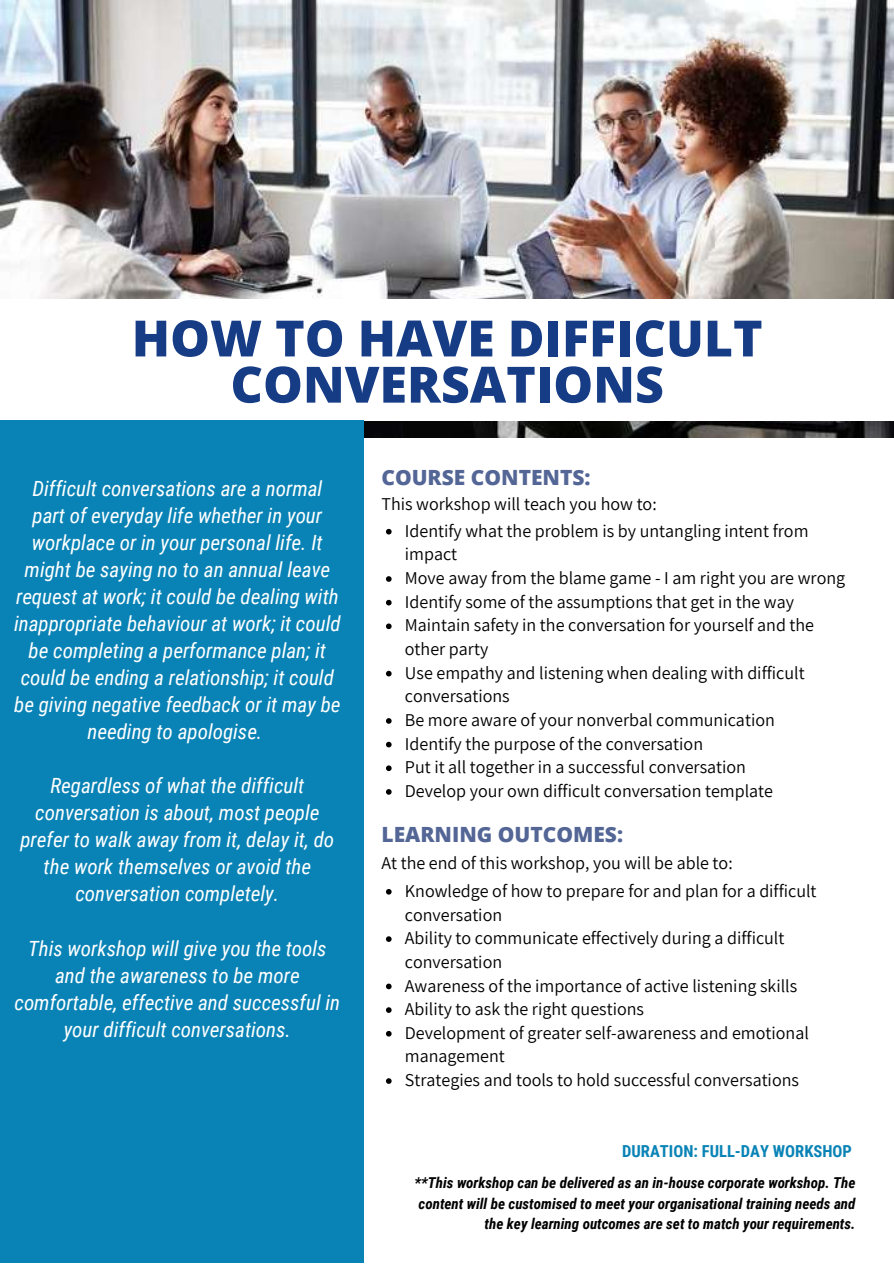
<style>
.page{position:relative;width:894px;height:1264px;background:#fff}
.page>*{position:absolute;margin:0;border:0;box-sizing:border-box;transform-origin:0 0}
.t1{font:800 50.1px/46.2px "Open Sans";color:#163c86;text-align:center}
.t2{font:italic 21px/27px "Roboto Condensed";color:#fff;text-align:center}
.t3{font:800 21px "Open Sans";color:#546696}
.t4{font:18px/23.7px "Assistant";color:#000}
.t5{font:700 16.5px "Roboto Condensed";color:#0983b6}
.t6{font:italic 700 15px/20.2px "Roboto Condensed";color:#000;text-align:right}
</style>
<div class="page">
<img style="left:0;top:0;width:893px;height:437px">
<div style="left:0;top:299px;width:893px;height:122px;background:#fff"></div>
<div style="left:0;top:420px;width:364px;height:842px;background:#0983b6"></div>
<svg style="left:386px;top:529px;width:5px;height:5px"></svg>
<svg style="left:386px;top:576px;width:5px;height:6px"></svg>
<svg style="left:386px;top:600px;width:5px;height:5px"></svg>
<svg style="left:386px;top:623px;width:5px;height:6px"></svg>
<svg style="left:386px;top:670px;width:5px;height:6px"></svg>
<svg style="left:386px;top:718px;width:5px;height:5px"></svg>
<svg style="left:386px;top:741px;width:5px;height:6px"></svg>
<svg style="left:386px;top:765px;width:5px;height:6px"></svg>
<svg style="left:386px;top:789px;width:5px;height:5px"></svg>
<svg style="left:386px;top:889px;width:5px;height:5px"></svg>
<svg style="left:386px;top:936px;width:5px;height:5px"></svg>
<svg style="left:386px;top:983px;width:5px;height:6px"></svg>
<svg style="left:386px;top:1007px;width:5px;height:5px"></svg>
<svg style="left:386px;top:1030px;width:5px;height:6px"></svg>
<svg style="left:386px;top:1078px;width:5px;height:5px"></svg>
<h1 class="t1" style="left:132px;top:314px;width:632px">HOW TO HAVE DIFFICULT<br>CONVERSATIONS</h1>
<p class="t2" style="left:14px;top:475px;width:328px">Difficult conversations are a normal part of everyday life whether in your workplace or in your personal life. It might be saying no to an annual leave request at work; it could be dealing with inappropriate behaviour at work; it could be completing a performance plan; it could be ending a relationship; it could be giving negative feedback or it may be needing to apologise.</p>
<p class="t2" style="left:20px;top:772px;width:315px">Regardless of what the difficult conversation is about, most people prefer to walk away from it, delay it, do the work themselves or avoid the conversation completely.</p>
<p class="t2" style="left:14px;top:934px;width:327px">This workshop will give you the tools and the awareness to be more comfortable, effective and successful in your difficult conversations.</p>
<p class="t3" style="left:381px;top:462px;width:211px">COURSE CONTENTS:</p>
<p class="t4" style="left:405px;top:490px;width:405px;line-height:26.5px;text-indent:-23px">This workshop will teach you how to:<br>Identify what the problem is by untangling intent from</p>
<p class="t4" style="left:405px;top:542px;width:441px">impact<br>Move away from the blame game - I am right you are wrong Identify some of the assumptions that get in the way Maintain safety in the conversation for yourself and the other party<br>Use empathy and listening when dealing with difficult conversations<br>Be more aware of your nonverbal communication<br>Identify the purpose of the conversation<br>Put it all together in a successful conversation<br>Develop your own difficult conversation template</p>
<p class="t3" style="left:381px;top:819px;width:243px">LEARNING OUTCOMES:</p>
<p class="t4" style="left:405px;top:848px;width:413px;line-height:27.6px;text-indent:-23px">At the end of this workshop, you will be able to:<br>Knowledge of how to prepare for and plan for a difficult</p>
<p class="t4" style="left:405px;top:902px;width:405px">conversation<br>Ability to communicate effectively during a difficult conversation<br>Awareness of the importance of active listening skills Ability to ask the right questions<br>Development of greater self-awareness and emotional management<br>Strategies and tools to hold successful conversations</p>
<p class="t5" style="left:622px;top:1141px;width:231px">DURATION: FULL-DAY WORKSHOP</p>
<p class="t6" style="left:414px;top:1172px;width:442px">**This workshop can be delivered as an in-house corporate workshop. The content will be customised to meet your organisational training needs and the key learning outcomes are set to match your requirements.</p>
</div>
